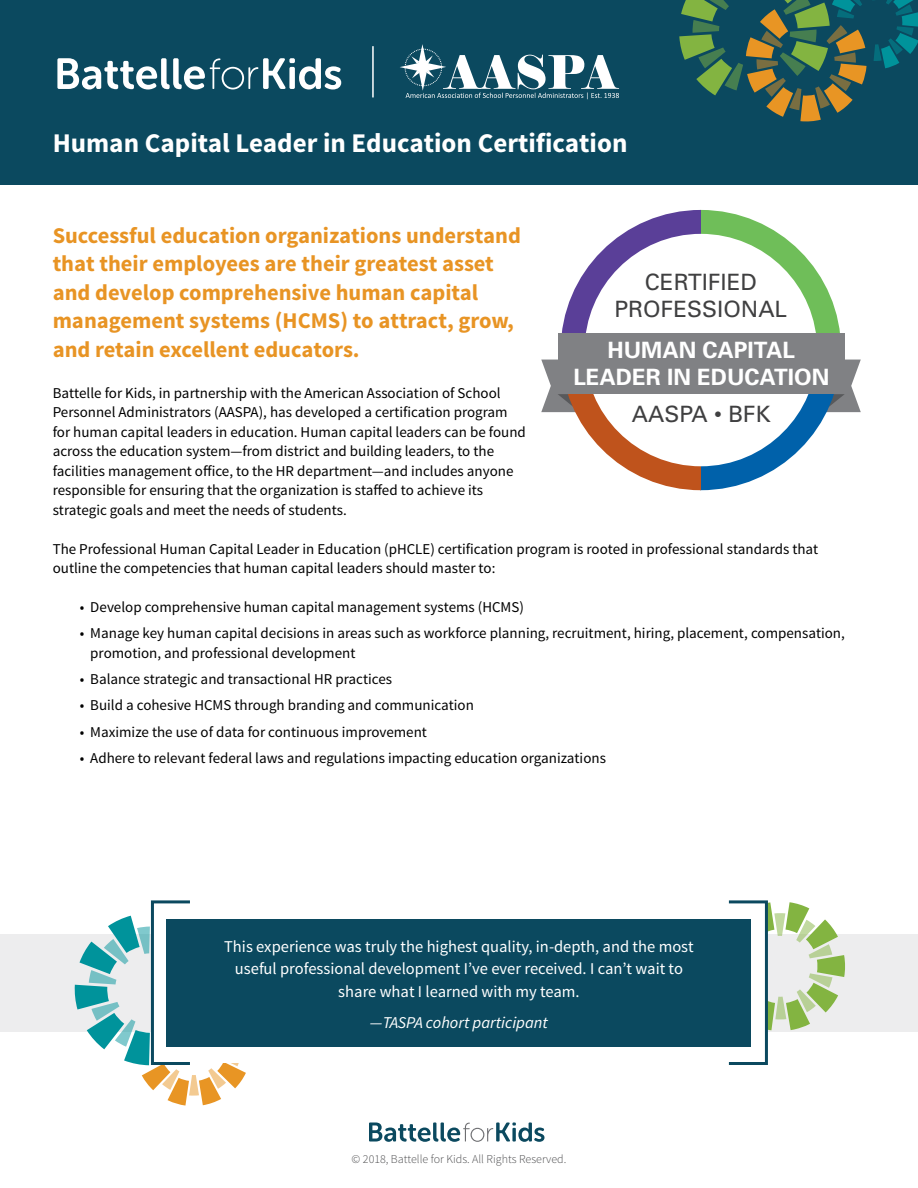
<style>
.page{position:relative;width:918px;height:1188px;background:#fff}
.page>*{position:absolute;margin:0;border:0;box-sizing:border-box;transform-origin:0 0}
.t1{font:700 27px "Source Sans Pro";color:#fff}
.t2{font:700 22.5px/28.5px "Source Sans Pro";color:#e89424}
.t3{font:22.5px/27px "Univers";color:#404041;text-align:center}
.t4{font:700 22.5px/27px "Univers";color:#fff;text-align:center}
.t5{font:16.5px/22.5px "Source Sans Pro";color:#fff;text-align:center}
.t6{font:italic 16.5px "Source Sans Pro";color:#fff}
.t7{font:15px/19.5px "Source Sans Pro";color:#000}
.t8{font:300 12px "Source Sans Pro";color:#4d4d4f}
</style>
<div class="page">
<div style="left:0;top:0;width:918px;height:185px;background:#0b495f"></div>
<hr style="left:372px;top:46px;width:2px;height:51px;background:#fff">
<svg style="left:400px;top:44px;width:219px;height:55px"></svg>
<div style="left:417px;top:62px;width:11px;height:11px;background:#fff;border-radius:50%"></div>
<div style="left:416px;top:61px;width:13px;height:13px;border:2px solid #fff;border-radius:50%"></div>
<svg style="left:541px;top:210px;width:320px;height:280px"></svg>
<div style="left:585px;top:234px;width:232px;height:232px;background:#fff;border-radius:50%"></div>
<div style="left:558px;top:334px;width:286px;height:60px;background:#808184"></div>
<svg style="left:679px;top:0;width:239px;height:122px"></svg>
<svg style="left:57px;top:58px;width:284px;height:31px"></svg>
<svg style="left:369px;top:1123px;width:175px;height:19px"></svg>
<div style="left:0;top:934px;width:918px;height:97px;background:#ededee"></div>
<svg style="left:74px;top:913px;width:172px;height:193px"></svg>
<svg style="left:768px;top:902px;width:77px;height:128px"></svg>
<div style="left:153px;top:902px;width:613px;height:161px;background:#fff"></div>
<div style="left:167px;top:919px;width:584px;height:128px;background:#0b495f"></div>
<div style="left:151px;top:900px;width:40px;height:165px;border:3px solid #0b495f"></div>
<div style="left:727px;top:900px;width:41px;height:165px;border:3px solid #0b495f"></div>
<h1 class="t1" style="left:53px;top:126px;width:576px">Human Capital Leader in Education Certification</h1>
<h2 class="t2" style="left:53px;top:222px;width:470px">Successful education organizations understand that their employees are their greatest asset and develop comprehensive human capital management systems (HCMS) to attract, grow, and retain excellent educators.</h2>
<p class="t7" style="left:53px;top:383px;width:475px">Battelle for Kids, in partnership with the American Association of School Personnel Administrators (AASPA), has developed a certification program for human capital leaders in education. Human capital leaders can be found across the education system—from district and building leaders, to the facilities management office, to the HR department—and includes anyone responsible for ensuring that the organization is staffed to achieve its strategic goals and meet the needs of students.</p>
<p class="t7" style="left:53px;top:539px;width:767px">The Professional Human Capital Leader in Education (pHCLE) certification program is rooted in professional standards that outline the competencies that human capital leaders should master to:</p>
<p class="t7" style="left:80px;top:598px;width:446px">• Develop comprehensive human capital management systems (HCMS)</p>
<p class="t7" style="left:90px;top:624px;width:756px;text-indent:-11px">• Manage key human capital decisions in areas such as workforce planning, recruitment, hiring, placement, compensation, promotion, and professional development</p>
<p class="t7" style="left:80px;top:670px;width:314px">• Balance strategic and transactional HR practices</p>
<p class="t7" style="left:80px;top:696px;width:396px">• Build a cohesive HCMS through branding and communication</p>
<p class="t7" style="left:80px;top:722px;width:349px">• Maximize the use of data for continuous improvement</p>
<p class="t7" style="left:80px;top:748px;width:528px">• Adhere to relevant federal laws and regulations impacting education organizations</p>
<h2 class="t3" style="left:615px;top:268px;width:174px">CERTIFIED<br>PROFESSIONAL</h2>
<h2 class="t4" style="left:573px;top:337px;width:257px">HUMAN CAPITAL<br>LEADER IN EDUCATION</h2>
<h2 class="t3" style="left:632px;top:401px;width:140px">AASPA • BFK</h2>
<p class="t5" style="left:224px;top:935px;width:471px">This experience was truly the highest quality, in-depth, and the most useful professional development I’ve ever received. I can’t wait to share what I learned with my team.</p>
<p class="t6" style="left:370px;top:1013px;width:180px">—TASPA cohort participant</p>
<p class="t8" style="left:352px;top:1152px;width:216px">© 2018, Battelle for Kids. All Rights Reserved.</p>
</div>
